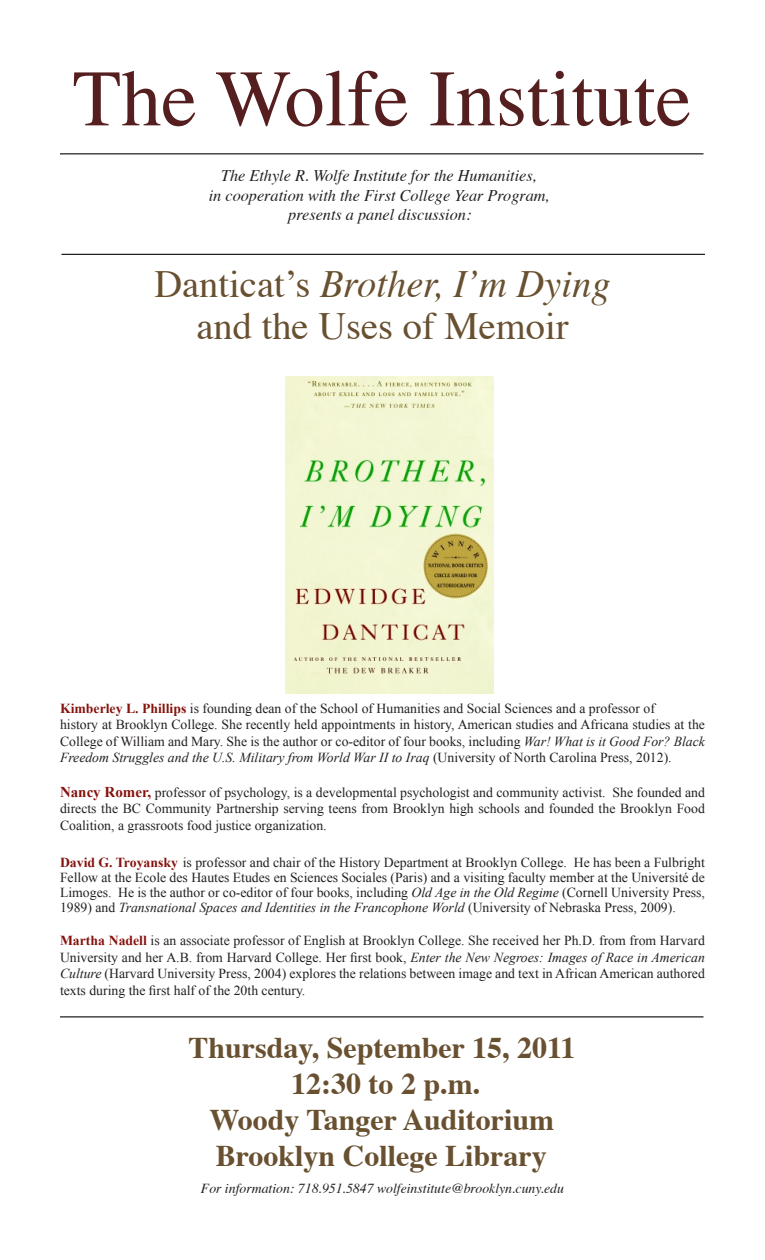
<style>
.page{position:relative;width:765px;height:1260px;background:#fff}
.page>*{position:absolute;margin:0;border:0;box-sizing:border-box;transform-origin:0 0}
.t1{font:80px "Times";color:#551e1f}
.t2{font:italic 38.5px "Times";color:#685030}
.t3{font:38.5px "Times";color:#685030}
.t4{font:700 30px "Times";color:#685030}
.t5{font:italic 16.25px "Times";color:#231f20}
.t6{font:13.75px/16.5px "Times New Roman";color:#231f20;text-align:justify}
.t7{font:italic 13.75px "Times";color:#231f20}
.s1{font-style:normal}
.s2{font-weight:700;color:#85120d}
.s3{font-style:italic}
.s4{font-weight:700;font-size:15px;color:#85120d}
</style>
<div class="page">
<hr style="left:60px;top:153px;width:643px;height:1px;background:#231f20">
<hr style="left:62px;top:254px;width:643px;height:1px;background:#231f20">
<hr style="left:60px;top:1016px;width:643px;height:2px;background:#231f20">
<img style="left:285px;top:376px;width:209px;height:318px">
<p class="t1" style="left:73px;top:24px;width:620px">The Wolfe Institute</p>
<p class="t5" style="left:221px;top:161px;width:317px">The Ethyle R. Wolfe Institute for the Humanities,</p>
<p class="t5" style="left:209px;top:181px;width:342px">in cooperation with the First College Year Program,</p>
<p class="t5" style="left:288px;top:200px;width:185px">presents a panel discussion:</p>
<p class="t2" style="left:154px;top:250px;width:458px"><span class="s1">Danticat’s</span> Brother, I’m Dying</p>
<p class="t3" style="left:196px;top:290px;width:374px">and the Uses of Memoir</p>
<p class="t6" style="left:60px;top:700px;width:597px"><span class="s2">Kimberley L. Phillips</span> is founding dean of the School of Humanities and Social Sciences and a professor of</p>
<p class="t6" style="left:60px;top:716px;width:646px">history at Brooklyn College. She recently held appointments in history, American studies and Africana studies at the College of William and Mary. She is the author or co-editor of four books, including <span class="s3">War! What is it Good For? Black Freedom Struggles and the U.S. Military from World War II to Iraq</span> (University of North Carolina Press, 2012).</p>
<p class="t6" style="left:60px;top:784px;width:647px"><span class="s4">Nancy Romer,</span> professor of psychology, is a developmental psychologist and community activist. She founded and directs the BC Community Partnership serving teens from Brooklyn high schools and founded the Brooklyn Food Coalition, a grassroots food justice organization.</p>
<p class="t6" style="left:60px;top:855px;width:647px;line-height:15px"><span class="s2">David G. Troyansky</span> is professor and chair of the History Department at Brooklyn College. He has been a Fulbright Fellow at the Ecole des Hautes Etudes en Sciences Sociales (Paris) and a visiting faculty member at the Université de Limoges. He is the author or co-editor of four books, including <span class="s3">Old Age in the Old Regime</span> (Cornell University Press, 1989) and <span class="s3">Transnational Spaces and Identities in the Francophone World</span> (University of Nebraska Press, 2009).</p>
<p class="t6" style="left:60px;top:932px;width:646px"><span class="s2">Martha Nadell</span> is an associate professor of English at Brooklyn College. She received her Ph.D. from from Harvard University and her A.B. from Harvard College. Her first book, <span class="s3">Enter the New Negroes: Images of Race in American Culture</span> (Harvard University Press, 2004) explores the relations between image and text in African American authored texts during the first half of the 20th century.</p>
<p class="t4" style="left:188px;top:1019px;width:389px">Thursday, September 15, 2011</p>
<p class="t4" style="left:291px;top:1055px;width:191px">12:30 to 2 p.m.</p>
<p class="t4" style="left:210px;top:1091px;width:346px">Woody Tanger Auditorium</p>
<p class="t4" style="left:216px;top:1127px;width:333px">Brooklyn College Library</p>
<p class="t7" style="left:201px;top:1176px;width:365px">For information: 718.951.5847 wolfeinstitute@brooklyn.cuny.edu</p>
</div>
